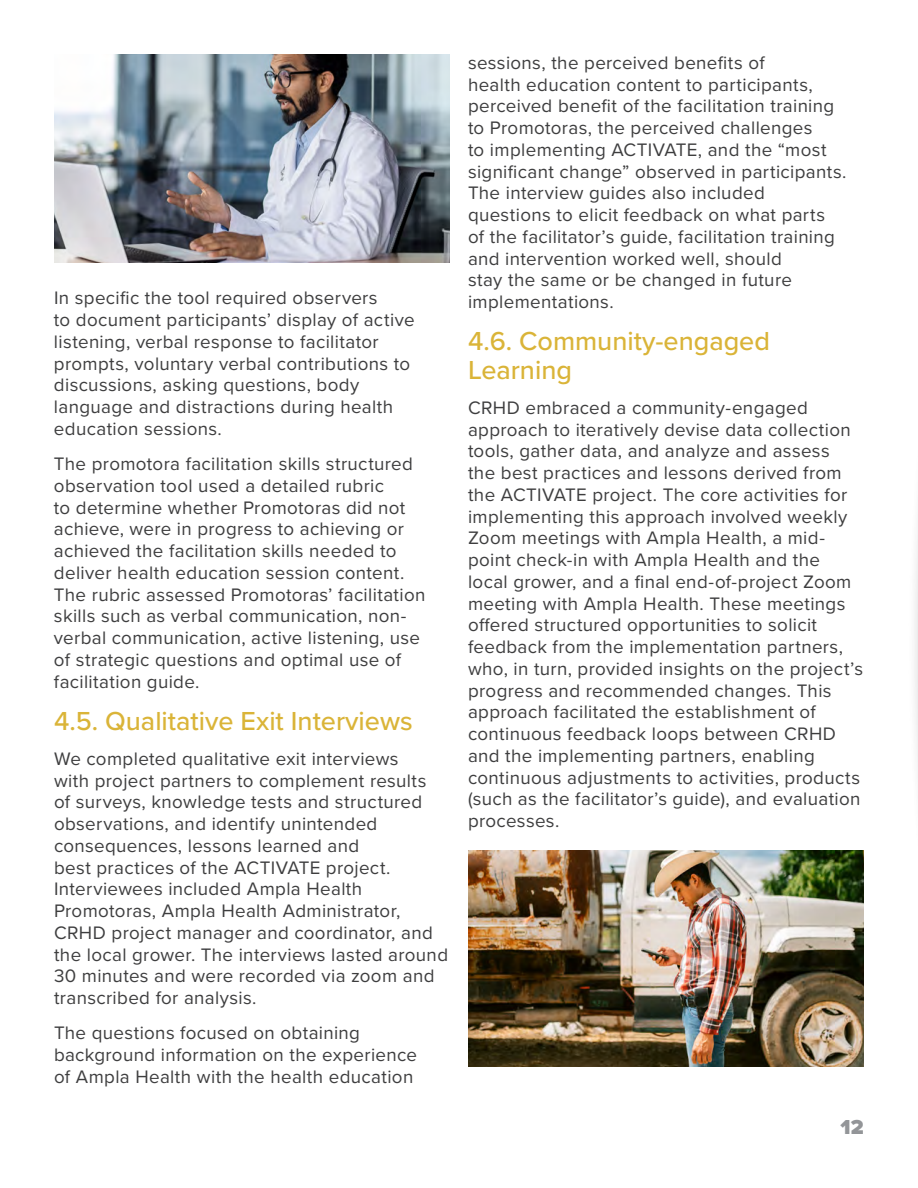
<style>
.page{position:relative;width:918px;height:1188px;background:#fff}
.page>*{position:absolute;margin:0;border:0;box-sizing:border-box;transform-origin:0 0}
.Subhead{font:500 27px/28.5px "Proxima Nova";color:#dab438}
.t1{font:900 21px "Proxima Nova";color:#939598}
.t2{font:18.75px/21.8px "Proxima Nova";letter-spacing:.02em;color:#3e3e3f}
</style>
<div class="page">
<img style="left:468px;top:851px;width:396px;height:216px">
<img style="left:54px;top:54px;width:396px;height:209px">
<p class="t2" style="left:54px;top:286px;width:362px">In specific the tool required observers<br>to document participants’ display of active listening, verbal response to facilitator prompts, voluntary verbal contributions to discussions, asking questions, body language and distractions during health education sessions.</p>
<p class="t2" style="left:54px;top:452px;width:373px">The promotora facilitation skills structured observation tool used a detailed rubric<br>to determine whether Promotoras did not achieve, were in progress to achieving or achieved the facilitation skills needed to deliver health education session content.<br>The rubric assessed Promotoras’ facilitation skills such as verbal communication, non&shy;verbal communication, active listening, use of strategic questions and optimal use of facilitation guide.</p>
<p class="Subhead" style="left:54px;top:705px;width:360px">4.5. Qualitative Exit Interviews</p>
<p class="t2" style="left:54px;top:747px;width:396px">We completed qualitative exit interviews<br>with project partners to complement results<br>of surveys, knowledge tests and structured observations, and identify unintended consequences, lessons learned and<br>best practices of the ACTIVATE project.<br>Interviewees included Ampla Health Promotoras, Ampla Health Administrator, CRHD project manager and coordinator, and the local grower. The interviews lasted around 30 minutes and were recorded via zoom and transcribed for analysis.</p>
<p class="t2" style="left:54px;top:1021px;width:365px">The questions focused on obtaining background information on the experience of Ampla Health with the health education</p>
<p class="t2" style="left:468px;top:51px;width:380px">sessions, the perceived benefits of<br>health education content to participants, perceived benefit of the facilitation training to Promotoras, the perceived challenges<br>to implementing ACTIVATE, and the “most significant change” observed in participants.<br>The interview guides also included questions to elicit feedback on what parts<br>of the facilitator’s guide, facilitation training and intervention worked well, should<br>stay the same or be changed in future implementations.</p>
<p class="Subhead" style="left:468px;top:326px;width:304px">4.6. Community-engaged<br>Learning</p>
<p class="t2" style="left:468px;top:396px;width:397px">CRHD embraced a community-engaged approach to iteratively devise data collection tools, gather data, and analyze and assess<br>the best practices and lessons derived from the ACTIVATE project. The core activities for implementing this approach involved weekly Zoom meetings with Ampla Health, a mid&shy;point check-in with Ampla Health and the local grower, and a final end-of-project Zoom meeting with Ampla Health. These meetings offered structured opportunities to solicit feedback from the implementation partners, who, in turn, provided insights on the project’s progress and recommended changes. This approach facilitated the establishment of continuous feedback loops between CRHD and the implementing partners, enabling continuous adjustments to activities, products (such as the facilitator’s guide), and evaluation processes.</p>
<p class="t1" style="left:841px;top:1111px;width:25px">12</p>
</div>
